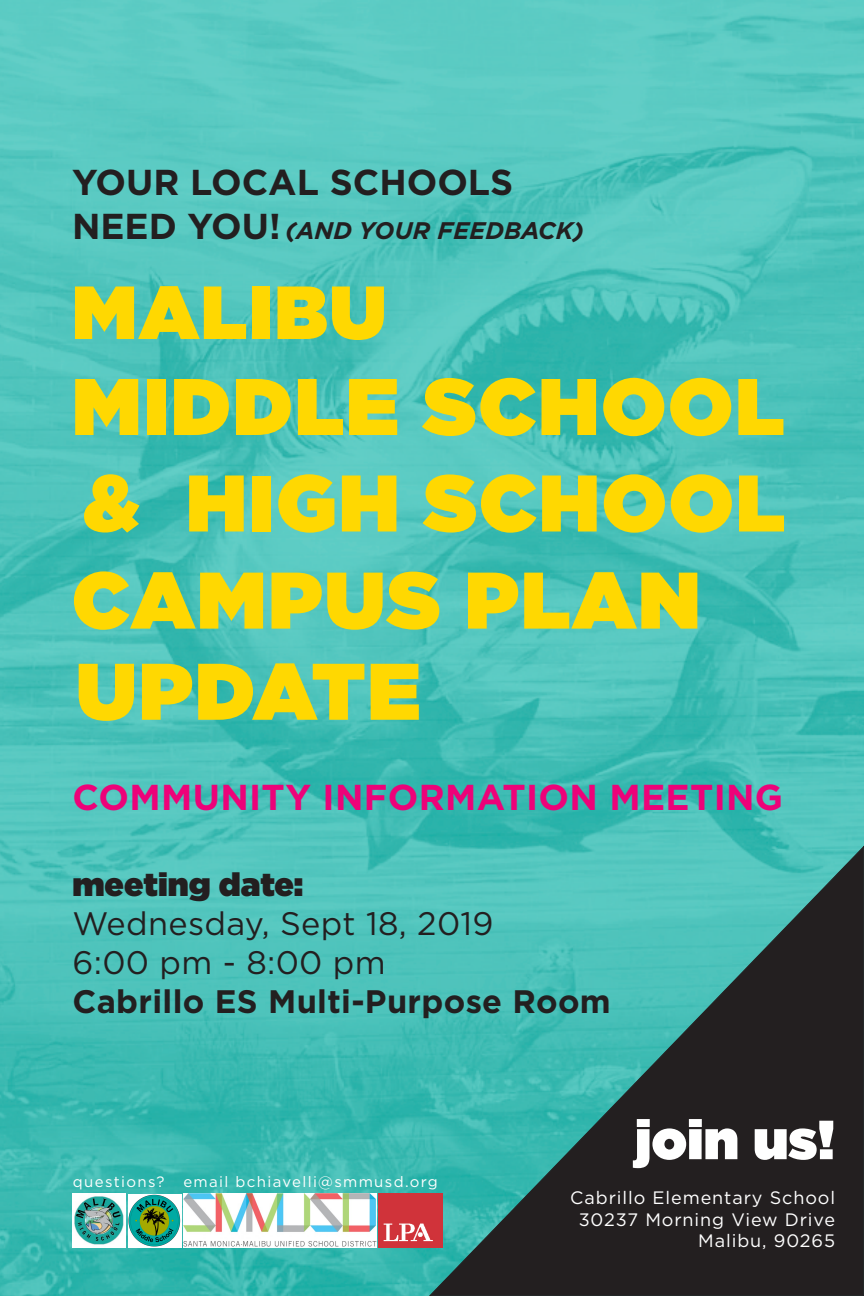
<style>
.page{position:relative;width:864px;height:1296px;background:#fff}
.page>*{position:absolute;margin:0;border:0;box-sizing:border-box;transform-origin:0 0}
.t1{font:900 80px "Gotham";letter-spacing:.025em;color:#ffd801}
.t2{font:900 75px "Gotham";letter-spacing:.025em;color:#ffd801}
.t3{font:900 55px "Gotham";color:#fff}
.t4{font:700 36px "Gotham";letter-spacing:.01em;color:#ed0279}
.t5{font:700 36px "Gotham";color:#231f20}
.t6{font:32.5px "Gotham";letter-spacing:.01em;color:#231f20}
.t7{font:700 32.5px "Gotham";letter-spacing:.01em;color:#231f20}
.t8{font:900 32.5px "Gotham";color:#231f20}
.t9{font:italic 700 24px "Gotham";color:#231f20}
.t10{font:18px "Gotham";letter-spacing:.05em;color:#fff}
.t11{font:15px "Gotham";letter-spacing:.09em;color:#fff}
.s1{font-style:normal;font-size:36px}
</style>
<div class="page">
<img style="left:0;top:0;width:864px;height:1296px">
<img style="left:72px;top:1194px;width:54px;height:53px">
<img style="left:183px;top:1194px;width:246px;height:53px">
<svg style="left:429px;top:846px;width:435px;height:450px;background:#366f6b"></svg>
<img style="left:128px;top:1194px;width:53px;height:53px">
<p class="t5" style="left:72px;top:159px;width:443px">YOUR LOCAL SCHOOLS</p>
<p class="t9" style="left:72px;top:214px;width:513px"><span class="s1">NEED YOU!</span> (AND YOUR FEEDBACK)</p>
<p class="t2" style="left:72px;top:259px;width:316px">MALIBU</p>
<p class="t1" style="left:72px;top:349px;width:714px">MIDDLE SCHOOL</p>
<p class="t1" style="left:83px;top:446px;width:703px">&amp; HIGH SCHOOL</p>
<p class="t1" style="left:72px;top:543px;width:630px">CAMPUS PLAN</p>
<p class="t1" style="left:76px;top:634px;width:346px">UPDATE</p>
<p class="t4" style="left:72px;top:773px;width:712px">COMMUNITY INFORMATION MEETING</p>
<p class="t8" style="left:72px;top:861px;width:232px">meeting date:</p>
<p class="t6" style="left:72px;top:902px;width:423px">Wednesday, Sept 18, 2019</p>
<p class="t6" style="left:72px;top:941px;width:315px">6:00 pm - 8:00 pm</p>
<p class="t7" style="left:72px;top:980px;width:540px">Cabrillo ES Multi-Purpose Room</p>
<p class="t3" style="left:635px;top:1100px;width:202px">join us!</p>
<p class="t11" style="left:73px;top:1173px;width:93px">questions?</p>
<p class="t11" style="left:183px;top:1173px;width:256px">email bchiavelli@smmusd.org</p>
<p class="t10" style="left:570px;top:1186px;width:266px">Cabrillo Elementary School</p>
<p class="t10" style="left:579px;top:1208px;width:258px">30237 Morning View Drive</p>
<p class="t10" style="left:698px;top:1229px;width:138px">Malibu, 90265</p>
</div>
